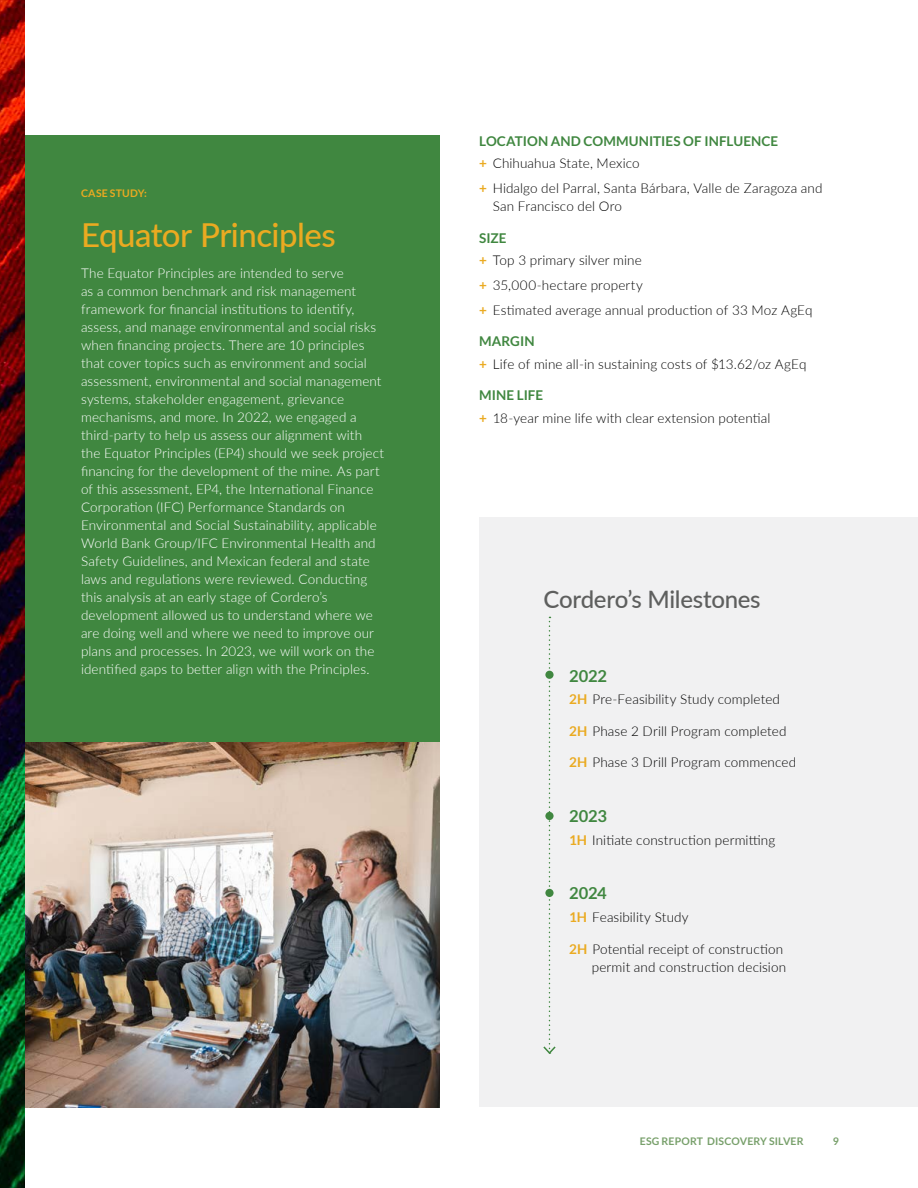
<style>
.page{position:relative;width:918px;height:1188px;background:#fff}
.page>*{position:absolute;margin:0;border:0;box-sizing:border-box;transform-origin:0 0}
.t1{font:500 33px "Lato";letter-spacing:-.015em;color:#eaaa21}
.t2{font:500 24px "Lato";letter-spacing:-.01em;color:#5e5f5e}
.t3{font:700 16.5px "Lato";letter-spacing:-.01em;color:#408740}
.t4{font:300 13.5px/18px "Lato";letter-spacing:.01em;color:#fff}
.t5{font:300 13.5px/22.6px "Lato";letter-spacing:.01em;color:#000}
.t6{font:700 13.5px/22.6px "Lato";letter-spacing:.005em;color:#408740}
.t7{font:700 10.5px "Lato";letter-spacing:.01em;color:#78a06b}
.t8{font:700 10.5px "Lato";letter-spacing:.02em;color:#eaaa21}
.s1{color:#eaaa21}
.s2{font-weight:300;color:#000}
.s3{font-weight:700;color:#eaaa21}
.s4{font-weight:700;color:#408740}
</style>
<div class="page">
<div style="left:479px;top:517px;width:439px;height:590px;background:#f1f1f2"></div>
<div style="left:0;top:135px;width:440px;height:972px;background:#408740"></div>
<img style="left:25px;top:743px;width:415px;height:364px">
<svg style="left:543px;top:617px;width:13px;height:437px"></svg>
<div style="left:545px;top:671px;width:9px;height:8px;background:#408740;border-radius:50%"></div>
<div style="left:545px;top:812px;width:9px;height:8px;background:#408740;border-radius:50%"></div>
<div style="left:545px;top:889px;width:9px;height:8px;background:#408740;border-radius:50%"></div>
<img style="left:0;top:0;width:25px;height:1188px">
<p class="t8" style="left:81px;top:188px;width:67px">CASE STUDY:</p>
<h1 class="t1" style="left:81px;top:211px;width:256px">Equator Principles</h1>
<p class="t4" style="left:81px;top:264px;width:305px">The Equator Principles are intended to serve<br>as a common benchmark and risk management framework for financial institutions to identify, assess, and manage environmental and social risks when financing projects. There are 10 principles that cover topics such as environment and social assessment, environmental and social management systems, stakeholder engagement, grievance mechanisms, and more. In 2022, we engaged a third-party to help us assess our alignment with the Equator Principles (EP4) should we seek project financing for the development of the mine. As part of this assessment, EP4, the International Finance Corporation (IFC) Performance Standards on Environmental and Social Sustainability, applicable World Bank Group/IFC Environmental Health and Safety Guidelines, and Mexican federal and state laws and regulations were reviewed. Conducting this analysis at an early stage of Cordero’s development allowed us to understand where we are doing well and where we need to improve our plans and processes. In 2023, we will work on the identified gaps to better align with the Principles.</p>
<p class="t6" style="left:479px;top:129px;width:300px">LOCATION AND COMMUNITIES OF INFLUENCE <span class="s1">+</span> <span class="s2">Chihuahua State, Mexico</span></p>
<p class="t5" style="left:493px;top:179px;width:331px;line-height:18px;text-indent:-14px"><span class="s3">+</span> Hidalgo del Parral, Santa Bárbara, Valle de Zaragoza and<br>San Francisco del Oro</p>
<p class="t5" style="left:479px;top:226px;width:164px"><span class="s4">SIZE<br></span><span class="s3">+</span> Top 3 primary silver mine</p>
<p class="t5" style="left:479px;top:272px;width:335px;line-height:24.8px"><span class="s3">+</span> 35,000-hectare property<br><span class="s3">+</span> Estimated average annual production of 33 Moz AgEq</p>
<p class="t5" style="left:479px;top:330px;width:329px"><span class="s4">MARGIN<br></span><span class="s3">+</span> Life of mine all-in sustaining costs of $13.62/oz AgEq</p>
<p class="t5" style="left:479px;top:384px;width:293px"><span class="s4">MINE LIFE<br></span><span class="s3">+</span> 18-year mine life with clear extension potential</p>
<h2 class="t2" style="left:543px;top:582px;width:219px">Cordero’s Milestones</h2>
<p class="t3" style="left:569px;top:666px;width:40px">2022</p>
<p class="t5" style="left:569px;top:688px;width:212px"><span class="s3">2H</span> Pre-Feasibility Study completed</p>
<p class="t5" style="left:569px;top:719px;width:219px"><span class="s3">2H</span> Phase 2 Drill Program completed</p>
<p class="t5" style="left:569px;top:751px;width:229px"><span class="s3">2H</span> Phase 3 Drill Program commenced</p>
<p class="t3" style="left:569px;top:807px;width:39px">2023</p>
<p class="t5" style="left:569px;top:828px;width:208px"><span class="s3">1H</span> Initiate construction permitting</p>
<p class="t3" style="left:569px;top:884px;width:39px">2024</p>
<p class="t5" style="left:569px;top:905px;width:121px"><span class="s3">1H</span> Feasibility Study</p>
<p class="t5" style="left:569px;top:939px;width:219px;line-height:18px;text-align:right"><span class="s3">2H</span> Potential receipt of construction permit and construction decision</p>
<p class="t7" style="left:640px;top:1135px;width:165px">ESG REPORT DISCOVERY SILVER</p>
<p class="t7" style="left:833px;top:1135px;width:8px">9</p>
</div>
